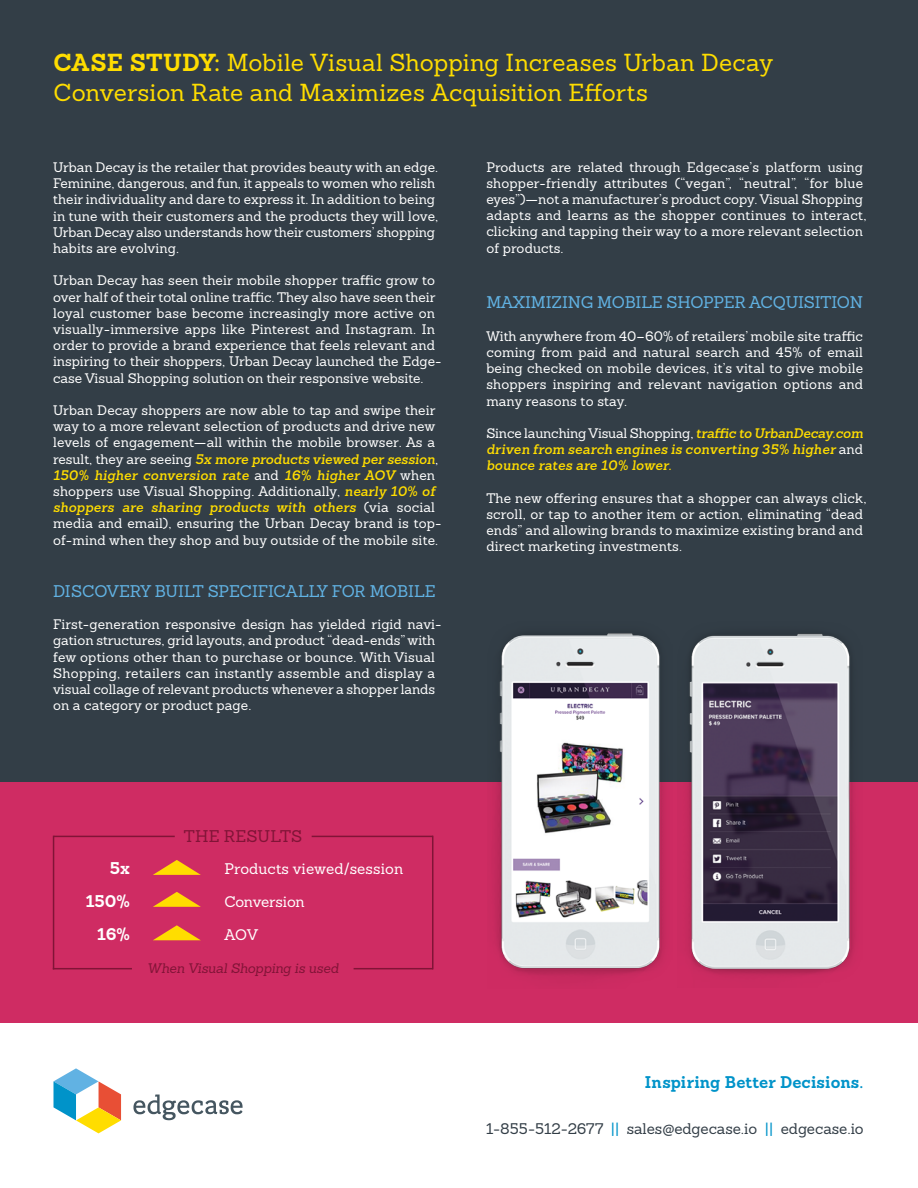
<style>
.page{position:relative;width:918px;height:1188px;background:#fff}
.page>*{position:absolute;margin:0;border:0;box-sizing:border-box;transform-origin:0 0}
.t1{font:24px/30px "Sanchez";letter-spacing:.01em;color:#fd0}
.t2{font:16.5px "Sanchez";letter-spacing:-.01em;color:#61b2e3}
.t3{font:700 16.5px "Sanchez";letter-spacing:.01em;color:#0093c9}
.t4{font:16.5px "Sanchez";letter-spacing:.01em;color:#811437}
.t5{font:700 16.5px/33px "Sanchez";color:#fff;text-align:right}
.t6{font:15px "Sanchez";color:#333e47}
.t7{font:15px "Sanchez";letter-spacing:.01em;color:#fff}
.t8{font:15px "Sanchez";letter-spacing:-.01em;color:#fff}
.t9{font:13.5px/16.2px "Sanchez";letter-spacing:.01em;color:#fff}
.t10{font:italic 600 13.5px/16.2px "Sanchez";letter-spacing:.02em;color:#fd0;text-align:justify}
.t11{font:italic 13.5px "Sanchez";letter-spacing:-.005em;color:#811437}
.s1{font-weight:700}
.s2{font-weight:600;font-style:italic;color:#fd0}
.s3{font-weight:400;font-style:normal;color:#fff}
.s4{color:#0093c9}
</style>
<div class="page">
<div style="left:0;top:0;width:918px;height:991px;background:#333e47"></div>
<div style="left:0;top:782px;width:918px;height:241px;background:#cf2c63"></div>
<img style="left:687px;top:634px;width:168px;height:342px">
<svg style="left:153px;top:860px;width:48px;height:15px"></svg>
<svg style="left:153px;top:892px;width:48px;height:15px"></svg>
<svg style="left:153px;top:925px;width:47px;height:15px"></svg>
<hr style="left:54px;top:836px;width:121px;height:1px;background:#811437">
<hr style="left:53px;top:836px;width:1px;height:133px;background:#811437">
<hr style="left:53px;top:968px;width:79px;height:1px;background:#811437">
<hr style="left:312px;top:836px;width:121px;height:1px;background:#811437">
<hr style="left:354px;top:968px;width:79px;height:1px;background:#811437">
<hr style="left:432px;top:836px;width:2px;height:133px;background:#811437">
<svg style="left:53px;top:1068px;width:68px;height:65px"></svg>
<svg style="left:133px;top:1095px;width:110px;height:25px"></svg>
<img style="left:494px;top:633px;width:170px;height:344px">
<h1 class="t1" style="left:53px;top:47px;width:721px"><span class="s1">CASE STUDY:</span> Mobile Visual Shopping Increases Urban Decay<br>Conversion Rate and Maximizes Acquisition Efforts</h1>
<p class="t9" style="left:53px;top:159px;width:387px">Urban Decay is the retailer that provides beauty with an edge.<br>Feminine, dangerous, and fun, it appeals to women who relish their individuality and dare to express it. In addition to being in tune with their customers and the products they will love, Urban Decay also understands how their customers’ shopping habits are evolving.</p>
<p class="t9" style="left:53px;top:272px;width:390px">Urban Decay has seen their mobile shopper traffic grow to over half of their total online traffic. They also have seen their loyal customer base become increasingly more active on visually-immersive apps like Pinterest and Instagram. In order to provide a brand experience that feels relevant and inspiring to their shoppers, Urban Decay launched the Edge&shy;case Visual Shopping solution on their responsive website.</p>
<p class="t9" style="left:53px;top:402px;width:390px">Urban Decay shoppers are now able to tap and swipe their way to a more relevant selection of products and drive new levels of engagement—all within the mobile browser. As a result, they are seeing <span class="s2">5x more products viewed per session</span>, <span class="s2">150% higher conversion rate</span> and <span class="s2">16% higher AOV</span> when shoppers use Visual Shopping. Additionally, <span class="s2">nearly 10% of shoppers are sharing products with others</span> (via social media and email), ensuring the Urban Decay brand is top&shy;of-mind when they shop and buy outside of the mobile site.</p>
<p class="t2" style="left:53px;top:580px;width:384px">DISCOVERY BUILT SPECIFICALLY FOR MOBILE</p>
<p class="t9" style="left:53px;top:616px;width:390px">First-generation responsive design has yielded rigid navi&shy;gation structures, grid layouts, and product “dead-ends” with few options other than to purchase or bounce. With Visual Shopping, retailers can instantly assemble and display a visual collage of relevant products whenever a shopper lands on a category or product page.</p>
<p class="t9" style="left:486px;top:159px;width:382px">Products are related through Edgecase’s platform using shopper-friendly attributes (“vegan”, “neutral”, “for blue eyes”)—not a manufacturer’s product copy. Visual Shopping adapts and learns as the shopper continues to interact, clicking and tapping their way to a more relevant selection of products.</p>
<p class="t2" style="left:486px;top:292px;width:378px">MAXIMIZING MOBILE SHOPPER ACQUISITION</p>
<p class="t9" style="left:486px;top:328px;width:378px;text-align:justify">With anywhere from 40–60% of retailers’ mobile site traffic coming from paid and natural search and 45% of email being checked on mobile devices, it’s vital to give mobile shoppers inspiring and relevant navigation options and many reasons to stay.</p>
<p class="t10" style="left:486px;top:425px;width:378px"><span class="s3">Since launching Visual Shopping,</span> traffic to UrbanDecay.com driven from search engines is converting 35% higher <span class="s3">and </span>bounce rates are 10% lower.</p>
<p class="t9" style="left:486px;top:490px;width:382px">The new offering ensures that a shopper can always click, scroll, or tap to another item or action, eliminating “dead ends” and allowing brands to maximize existing brand and direct marketing investments.</p>
<p class="t4" style="left:184px;top:825px;width:120px">THE RESULTS</p>
<p class="t5" style="left:86px;top:851px;width:46px">5x<br>150%<br>16%</p>
<p class="t7" style="left:225px;top:859px;width:180px">Products viewed/session</p>
<p class="t8" style="left:225px;top:892px;width:81px">Conversion</p>
<p class="t7" style="left:225px;top:925px;width:35px">AOV</p>
<p class="t11" style="left:148px;top:960px;width:193px">When Visual Shopping is used</p>
<p class="t3" style="left:645px;top:1071px;width:220px">Inspiring Better Decisions.</p>
<p class="t6" style="left:486px;top:1119px;width:379px">1-855-512-2677 <span class="s4">||</span> sales@edgecase.io <span class="s4">||</span> edgecase.io</p>
</div>
